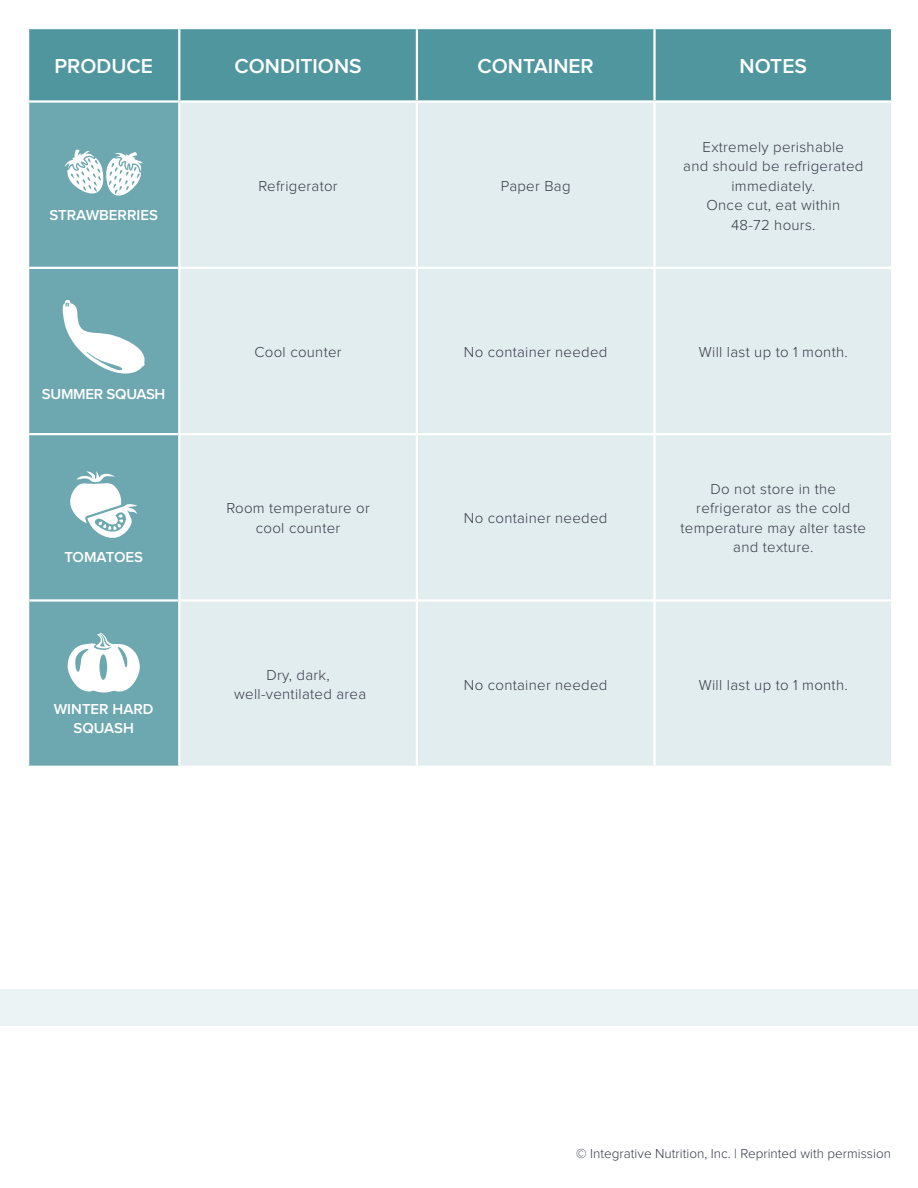
<style>
.page{position:relative;width:918px;height:1188px;background:#fff}
.page>*{position:absolute;margin:0;border:0;box-sizing:border-box;transform-origin:0 0}
.t1{font:600 21px "Proxima Nova";color:#fff}
.t2{font:300 15px/19.5px "Proxima Nova";letter-spacing:.02em;color:#373b47;text-align:center}
.t3{font:600 15px/19.5px "Proxima Nova";color:#fff;text-align:center}
.t4{font:600 15px "Proxima Nova";letter-spacing:-.02em;color:#fff}
.t5{font:300 13.5px "Proxima Nova";color:#373b47}
</style>
<div class="page">
<div style="left:29px;top:29px;width:862px;height:71px;background:#50969f"></div>
<div style="left:29px;top:103px;width:149px;height:663px;background:#6da7af"></div>
<div style="left:180px;top:103px;width:711px;height:663px;background:#e2edef"></div>
<hr style="left:29px;top:267px;width:149px;height:2px;background:#fff">
<hr style="left:29px;top:433px;width:149px;height:2px;background:#fff">
<hr style="left:29px;top:599px;width:149px;height:3px;background:#fff">
<hr style="left:416px;top:103px;width:2px;height:164px;background:#fff">
<hr style="left:653px;top:103px;width:3px;height:164px;background:#fff">
<hr style="left:655px;top:267px;width:238px;height:2px;background:#fff">
<hr style="left:417px;top:267px;width:238px;height:2px;background:#fff">
<hr style="left:653px;top:269px;width:3px;height:164px;background:#fff">
<hr style="left:178px;top:267px;width:239px;height:2px;background:#fff">
<hr style="left:416px;top:269px;width:2px;height:164px;background:#fff">
<hr style="left:178px;top:433px;width:239px;height:2px;background:#fff">
<hr style="left:417px;top:433px;width:238px;height:2px;background:#fff">
<hr style="left:416px;top:435px;width:2px;height:164px;background:#fff">
<hr style="left:655px;top:433px;width:238px;height:2px;background:#fff">
<hr style="left:653px;top:435px;width:3px;height:164px;background:#fff">
<hr style="left:655px;top:599px;width:238px;height:3px;background:#fff">
<hr style="left:417px;top:599px;width:238px;height:3px;background:#fff">
<hr style="left:653px;top:602px;width:3px;height:164px;background:#fff">
<hr style="left:178px;top:599px;width:239px;height:3px;background:#fff">
<hr style="left:416px;top:602px;width:2px;height:164px;background:#fff">
<hr style="left:416px;top:29px;width:2px;height:71px;background:#fff">
<hr style="left:653px;top:29px;width:3px;height:71px;background:#fff">
<hr style="left:178px;top:29px;width:2px;height:71px;background:#fff">
<svg style="left:64px;top:150px;width:79px;height:47px"></svg>
<svg style="left:70px;top:471px;width:67px;height:68px"></svg>
<svg style="left:68px;top:633px;width:72px;height:60px"></svg>
<svg style="left:61px;top:299px;width:84px;height:82px"></svg>
<div style="left:0;top:989px;width:918px;height:37px;background:#ecf3f4"></div>
<h1 class="t1" style="left:54px;top:56px;width:100px">PRODUCE</h1>
<h1 class="t1" style="left:235px;top:56px;width:129px">CONDITIONS</h1>
<h1 class="t1" style="left:478px;top:56px;width:118px">CONTAINER</h1>
<h1 class="t1" style="left:740px;top:56px;width:69px">NOTES</h1>
<p class="t3" style="left:49px;top:206px;width:110px">STRAWBERRIES</p>
<p class="t4" style="left:42px;top:387px;width:125px">SUMMER SQUASH</p>
<p class="t3" style="left:64px;top:548px;width:80px">TOMATOES</p>
<p class="t3" style="left:54px;top:699px;width:101px">WINTER HARD<br>SQUASH</p>
<p class="t2" style="left:258px;top:176px;width:81px">Refrigerator</p>
<p class="t2" style="left:501px;top:176px;width:71px">Paper Bag</p>
<p class="t2" style="left:683px;top:137px;width:182px">Extremely perishable<br>and should be refrigerated immediately.<br>Once cut, eat within<br>48-72 hours.</p>
<p class="t2" style="left:255px;top:343px;width:89px">Cool counter</p>
<p class="t2" style="left:464px;top:343px;width:145px">No container needed</p>
<p class="t2" style="left:699px;top:343px;width:150px">Will last up to 1 month.</p>
<p class="t2" style="left:226px;top:499px;width:145px">Room temperature or cool counter</p>
<p class="t2" style="left:464px;top:509px;width:145px">No container needed</p>
<p class="t2" style="left:681px;top:480px;width:187px">Do not store in the refrigerator as the cold temperature may alter taste and texture.</p>
<p class="t2" style="left:234px;top:666px;width:134px">Dry, dark, well-ventilated area</p>
<p class="t2" style="left:464px;top:675px;width:145px">No container needed</p>
<p class="t2" style="left:699px;top:675px;width:150px">Will last up to 1 month.</p>
<p class="t5" style="left:576px;top:1148px;width:316px">© Integrative Nutrition, Inc. | Reprinted with permission</p>
</div>
